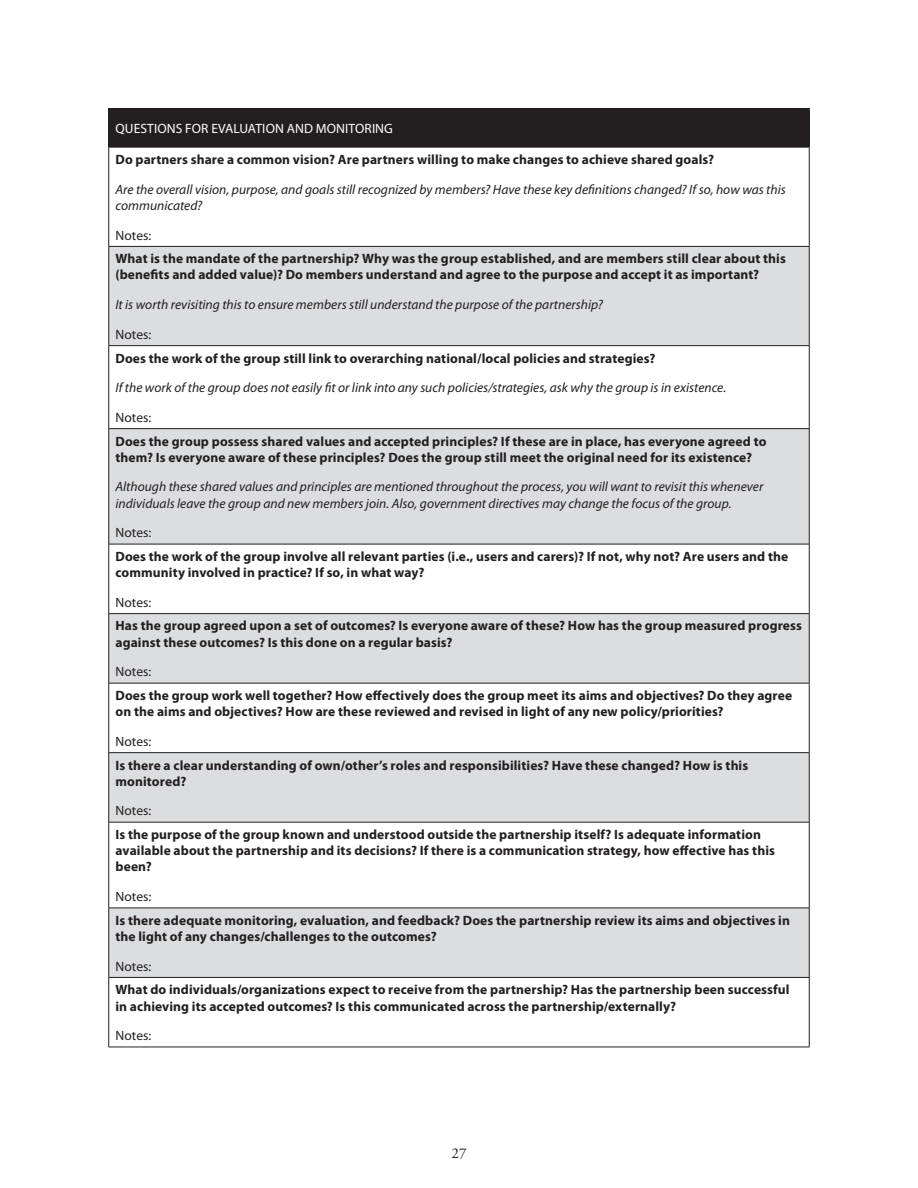
<style>
.page{position:relative;width:918px;height:1188px;background:#fff}
.page>*{position:absolute;margin:0;border:0;box-sizing:border-box;transform-origin:0 0}
.t1{font:15px "Adobe Garamond Pro";color:#231f20}
.Body_Text{font:700 13.5px/16.2px "Myriad Pro";letter-spacing:.01em;color:#231f20}
.Body_Text-2{font:italic 13.5px/16.2px "Myriad Pro";color:#231f20}
.Body_Text-3{font:13.5px "Myriad Pro";letter-spacing:.005em;color:#231f20}
.Body_Text-4{font:13.5px "Myriad Pro";letter-spacing:.01em;color:#fff}
</style>
<div class="page">
<div style="left:109px;top:109px;width:700px;height:38px;background:#231f20"></div>
<svg style="left:109px;top:247px;width:700px;height:730px;fill:#dcdddf"></svg>
<hr style="left:108px;top:108px;width:702px;height:2px;background:#231f20">
<hr style="left:108px;top:110px;width:2px;height:37px;background:#231f20">
<hr style="left:808px;top:110px;width:2px;height:37px;background:#231f20">
<hr style="left:108px;top:147px;width:702px;height:1px;background:#231f20">
<hr style="left:108px;top:147px;width:1px;height:99px;background:#231f20">
<hr style="left:809px;top:147px;width:1px;height:99px;background:#231f20">
<hr style="left:108px;top:246px;width:702px;height:1px;background:#231f20">
<hr style="left:108px;top:247px;width:1px;height:98px;background:#231f20">
<hr style="left:809px;top:247px;width:1px;height:98px;background:#231f20">
<hr style="left:108px;top:345px;width:702px;height:1px;background:#231f20">
<hr style="left:108px;top:346px;width:1px;height:82px;background:#231f20">
<hr style="left:809px;top:346px;width:1px;height:82px;background:#231f20">
<hr style="left:108px;top:428px;width:702px;height:1px;background:#231f20">
<hr style="left:108px;top:429px;width:1px;height:115px;background:#231f20">
<hr style="left:809px;top:429px;width:1px;height:115px;background:#231f20">
<hr style="left:108px;top:544px;width:702px;height:1px;background:#231f20">
<hr style="left:108px;top:544px;width:1px;height:69px;background:#231f20">
<hr style="left:809px;top:544px;width:1px;height:69px;background:#231f20">
<hr style="left:108px;top:613px;width:702px;height:1px;background:#231f20">
<hr style="left:108px;top:614px;width:1px;height:69px;background:#231f20">
<hr style="left:809px;top:614px;width:1px;height:69px;background:#231f20">
<hr style="left:108px;top:683px;width:702px;height:1px;background:#231f20">
<hr style="left:108px;top:683px;width:1px;height:69px;background:#231f20">
<hr style="left:809px;top:683px;width:1px;height:69px;background:#231f20">
<hr style="left:108px;top:752px;width:702px;height:1px;background:#231f20">
<hr style="left:108px;top:753px;width:1px;height:69px;background:#231f20">
<hr style="left:809px;top:753px;width:1px;height:69px;background:#231f20">
<hr style="left:108px;top:822px;width:702px;height:1px;background:#231f20">
<hr style="left:108px;top:822px;width:1px;height:86px;background:#231f20">
<hr style="left:809px;top:822px;width:1px;height:86px;background:#231f20">
<hr style="left:108px;top:908px;width:702px;height:1px;background:#231f20">
<hr style="left:108px;top:908px;width:1px;height:69px;background:#231f20">
<hr style="left:809px;top:908px;width:1px;height:69px;background:#231f20">
<hr style="left:108px;top:977px;width:702px;height:1px;background:#231f20">
<hr style="left:108px;top:978px;width:1px;height:69px;background:#231f20">
<hr style="left:809px;top:978px;width:1px;height:69px;background:#231f20">
<hr style="left:108px;top:1047px;width:702px;height:1px;background:#231f20">
<p class="Body_Text-4" style="left:116px;top:120px;width:279px">QUESTIONS FOR EVALUATION AND MONITORING</p>
<p class="Body_Text" style="left:116px;top:151px;width:600px">Do partners share a common vision? Are partners willing to make changes to achieve shared goals?</p>
<p class="Body_Text-2" style="left:116px;top:181px;width:672px">Are the overall vision, purpose, and goals still recognized by members? Have these key definitions changed? If so, how was this communicated?</p>
<p class="Body_Text-3" style="left:116px;top:227px;width:37px">Notes:</p>
<p class="Body_Text" style="left:116px;top:250px;width:672px">What is the mandate of the partnership? Why was the group established, and are members still clear about this (benefits and added value)? Do members understand and agree to the purpose and accept it as important?</p>
<p class="Body_Text-2" style="left:116px;top:296px;width:489px">It is worth revisiting this to ensure members still understand the purpose of the partnership?</p>
<p class="Body_Text-3" style="left:116px;top:326px;width:37px">Notes:</p>
<p class="Body_Text" style="left:116px;top:349px;width:541px">Does the work of the group still link to overarching national/local policies and strategies?</p>
<p class="Body_Text-2" style="left:116px;top:379px;width:612px">If the work of the group does not easily fit or link into any such policies/strategies, ask why the group is in existence.</p>
<p class="Body_Text-3" style="left:116px;top:409px;width:37px">Notes:</p>
<p class="Body_Text" style="left:116px;top:432px;width:653px">Does the group possess shared values and accepted principles? If these are in place, has everyone agreed to them? Is everyone aware of these principles? Does the group still meet the original need for its existence?</p>
<p class="Body_Text-2" style="left:116px;top:479px;width:649px">Although these shared values and principles are mentioned throughout the process, you will want to revisit this whenever individuals leave the group and new members join. Also, government directives may change the focus of the group.</p>
<p class="Body_Text-3" style="left:116px;top:524px;width:37px">Notes:</p>
<p class="Body_Text" style="left:116px;top:548px;width:674px">Does the work of the group involve all relevant parties (i.e., users and carers)? If not, why not? Are users and the community involved in practice? If so, in what way?</p>
<p class="Body_Text-3" style="left:116px;top:594px;width:37px">Notes:</p>
<p class="Body_Text" style="left:116px;top:617px;width:688px">Has the group agreed upon a set of outcomes? Is everyone aware of these? How has the group measured progress against these outcomes? Is this done on a regular basis?</p>
<p class="Body_Text-3" style="left:116px;top:664px;width:37px">Notes:</p>
<p class="Body_Text" style="left:116px;top:687px;width:678px">Does the group work well together? How effectively does the group meet its aims and objectives? Do they agree on the aims and objectives? How are these reviewed and revised in light of any new policy/priorities?</p>
<p class="Body_Text-3" style="left:116px;top:733px;width:37px">Notes:</p>
<p class="Body_Text" style="left:116px;top:756px;width:634px">Is there a clear understanding of own/other’s roles and responsibilities? Have these changed? How is this monitored?</p>
<p class="Body_Text-3" style="left:116px;top:803px;width:37px">Notes:</p>
<p class="Body_Text" style="left:116px;top:826px;width:661px">Is the purpose of the group known and understood outside the partnership itself? Is adequate information available about the partnership and its decisions? If there is a communication strategy, how effective has this been?</p>
<p class="Body_Text-3" style="left:116px;top:888px;width:37px">Notes:</p>
<p class="Body_Text" style="left:116px;top:912px;width:676px">Is there adequate monitoring, evaluation, and feedback? Does the partnership review its aims and objectives in the light of any changes/challenges to the outcomes?</p>
<p class="Body_Text-3" style="left:116px;top:958px;width:37px">Notes:</p>
<p class="Body_Text" style="left:116px;top:981px;width:676px">What do individuals/organizations expect to receive from the partnership? Has the partnership been successful in achieving its accepted outcomes? Is this communicated across the partnership/externally?</p>
<p class="Body_Text-3" style="left:116px;top:1027px;width:37px">Notes:</p>
<p class="t1" style="left:452px;top:1145px;width:16px">27</p>
</div>
